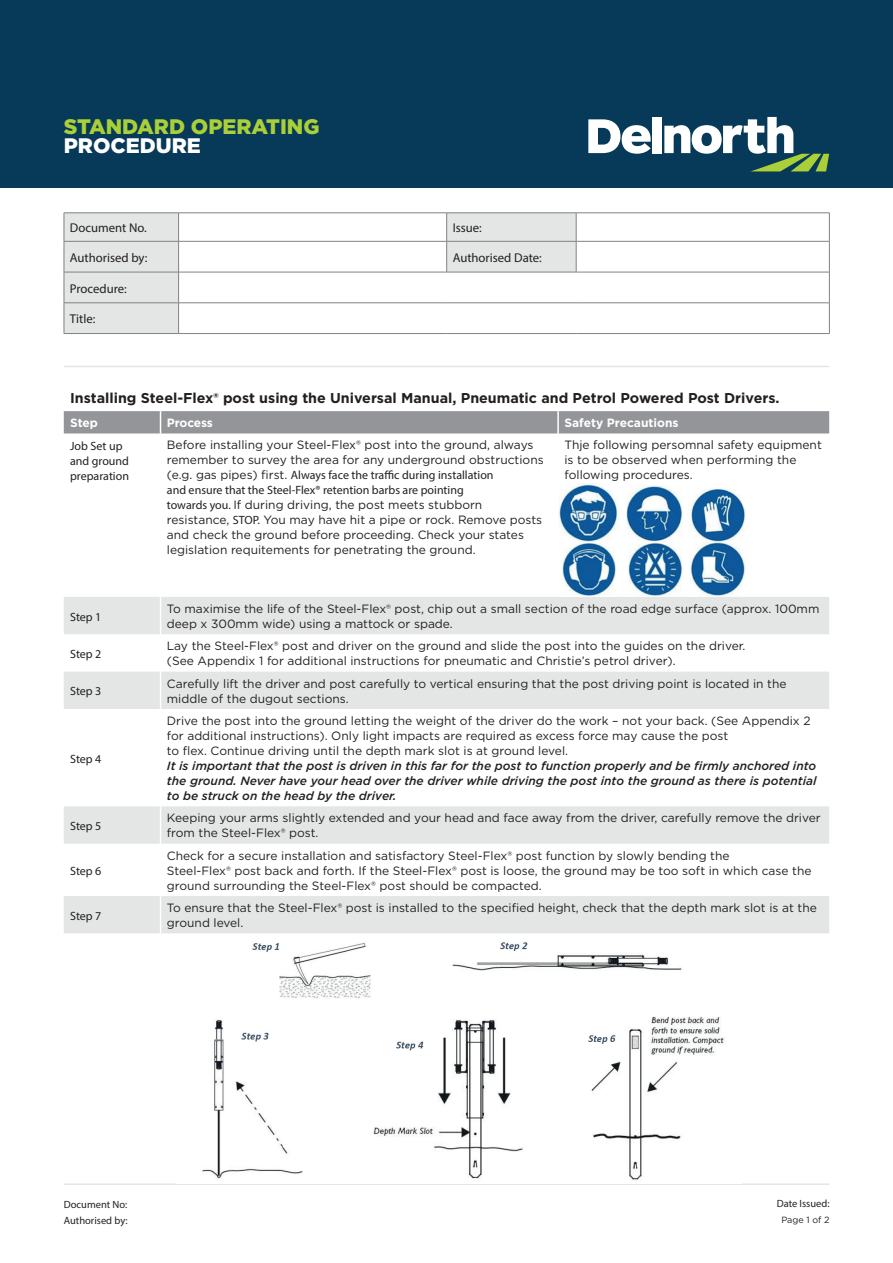
<style>
.page{position:relative;width:893px;height:1263px;background:#fff}
.page>*{position:absolute;margin:0;border:0;box-sizing:border-box;transform-origin:0 0}
.t1{font:900 21px "Gotham";color:#abcf38}
.t2{font:900 21px "Gotham";color:#fff}
.t3{font:700 14.25px "Gotham";color:#231f20}
.t4{font:12.75px "Myriad Pro";color:#231f20}
.t5{font:12px/15px "Gotham";color:#231f20}
.t6{font:italic 500 12px/15px "Gotham";color:#231f20;text-align:justify}
.t7{font:12px/15px "Myriad Pro";color:#231f20}
.t8{font:700 12px "Gotham";color:#fff}
.t9{font:10.5px/16.2px "Myriad Pro";color:#231f20}
.t10{font:9px "Gotham";color:#231f20}
.s1{font-family:"Gotham"}
.s2{font-family:"Myriad Pro"}
</style>
<div class="page">
<div style="left:0;top:0;width:893px;height:187px;background:#073a58"></div>
<svg style="left:588px;top:119px;width:63px;height:35px"></svg>
<div style="left:652px;top:117px;width:9px;height:36px;background:#fff"></div>
<svg style="left:664px;top:117px;width:165px;height:54px"></svg>
<svg style="left:64px;top:597px;width:765px;height:336px"></svg>
<div style="left:64px;top:411px;width:765px;height:22px;background:#939598"></div>
<hr style="left:557px;top:411px;width:2px;height:22px;background:#fff">
<hr style="left:160px;top:597px;width:1px;height:37px;background:#fff">
<hr style="left:160px;top:634px;width:1px;height:38px;background:#fff">
<hr style="left:160px;top:672px;width:1px;height:37px;background:#fff">
<hr style="left:160px;top:709px;width:1px;height:97px;background:#fff">
<hr style="left:160px;top:806px;width:1px;height:38px;background:#fff">
<hr style="left:160px;top:844px;width:1px;height:52px;background:#fff">
<hr style="left:160px;top:896px;width:1px;height:37px;background:#fff">
<div style="left:65px;top:214px;width:113px;height:119px;background:#e3e6e4"></div>
<svg style="left:179px;top:214px;width:650px;height:119px"></svg>
<hr style="left:64px;top:213px;width:115px;height:1px;background:#808285">
<svg style="left:64px;top:213px;width:1px;height:28px"></svg>
<hr style="left:179px;top:213px;width:268px;height:1px;background:#808285">
<svg style="left:178px;top:214px;width:1px;height:27px"></svg>
<hr style="left:447px;top:213px;width:129px;height:1px;background:#808285">
<svg style="left:446px;top:213px;width:1px;height:28px"></svg>
<hr style="left:576px;top:213px;width:254px;height:1px;background:#808285">
<svg style="left:576px;top:213px;width:1px;height:28px"></svg>
<svg style="left:829px;top:214px;width:1px;height:27px"></svg>
<hr style="left:64px;top:241px;width:115px;height:1px;background:#808285">
<hr style="left:64px;top:241px;width:1px;height:31px;background:#808285">
<hr style="left:179px;top:241px;width:268px;height:1px;background:#808285">
<hr style="left:178px;top:241px;width:1px;height:31px;background:#808285">
<hr style="left:447px;top:241px;width:129px;height:1px;background:#808285">
<hr style="left:446px;top:241px;width:1px;height:31px;background:#808285">
<hr style="left:576px;top:241px;width:254px;height:1px;background:#808285">
<hr style="left:576px;top:241px;width:1px;height:31px;background:#808285">
<hr style="left:829px;top:241px;width:1px;height:31px;background:#808285">
<hr style="left:64px;top:272px;width:115px;height:1px;background:#808285">
<hr style="left:64px;top:272px;width:1px;height:31px;background:#808285">
<hr style="left:179px;top:272px;width:268px;height:1px;background:#808285">
<hr style="left:178px;top:272px;width:1px;height:31px;background:#808285">
<hr style="left:447px;top:272px;width:129px;height:1px;background:#808285">
<hr style="left:576px;top:272px;width:254px;height:1px;background:#808285">
<hr style="left:829px;top:272px;width:1px;height:31px;background:#808285">
<hr style="left:64px;top:303px;width:115px;height:1px;background:#808285">
<hr style="left:64px;top:303px;width:1px;height:30px;background:#808285">
<hr style="left:179px;top:303px;width:268px;height:1px;background:#808285">
<hr style="left:178px;top:303px;width:1px;height:30px;background:#808285">
<hr style="left:447px;top:303px;width:129px;height:1px;background:#808285">
<hr style="left:576px;top:303px;width:254px;height:1px;background:#808285">
<hr style="left:829px;top:303px;width:1px;height:30px;background:#808285">
<hr style="left:64px;top:333px;width:115px;height:1px;background:#808285">
<hr style="left:179px;top:333px;width:268px;height:1px;background:#808285">
<hr style="left:447px;top:333px;width:129px;height:1px;background:#808285">
<hr style="left:576px;top:333px;width:254px;height:1px;background:#808285">
<hr style="left:64px;top:366px;width:765px;height:1px;background:#e3e6e4">
<hr style="left:64px;top:1183px;width:765px;height:2px;background:#e3e6e4">
<img style="left:559px;top:483px;width:187px;height:113px">
<img style="left:202px;top:942px;width:522px;height:239px">
<h1 class="t1" style="left:64px;top:112px;width:257px">STANDARD OPERATING</h1>
<h1 class="t2" style="left:64px;top:131px;width:139px">PROCEDURE</h1>
<p class="t4" style="left:70px;top:220px;width:78px">Document No.</p>
<p class="t4" style="left:453px;top:220px;width:31px">Issue:</p>
<p class="t4" style="left:70px;top:250px;width:79px">Authorised by:</p>
<p class="t4" style="left:453px;top:250px;width:91px">Authorised Date:</p>
<p class="t4" style="left:70px;top:281px;width:58px">Procedure:</p>
<p class="t4" style="left:70px;top:311px;width:27px">Title:</p>
<p class="t3" style="left:70px;top:388px;width:711px">Installing Steel-Flex® post using the Universal Manual, Pneumatic and Petrol Powered Post Drivers.</p>
<p class="t8" style="left:70px;top:415px;width:29px">Step</p>
<p class="t8" style="left:167px;top:415px;width:48px">Process</p>
<p class="t8" style="left:564px;top:415px;width:116px">Safety Precautions</p>
<p class="t7" style="left:70px;top:438px;width:60px">Job Set up and ground preparation</p>
<p class="t5" style="left:167px;top:437px;width:378px">Before installing your Steel-Flex® post into the ground, always remember to survey the area for any underground obstructions</p>
<p class="t5" style="left:564px;top:437px;width:259px">Thje following persomnal safety equipment is to be observed when performing the following procedures.</p>
<p class="t7" style="left:167px;top:468px;width:328px"><span class="s1">(e.g. gas pipes) first.</span> Always face the traffic during installation and ensure that the Steel-Flex® retention barbs are pointing</p>
<p class="t5" style="left:167px;top:497px;width:377px"><span class="s2">towards you.</span> If during driving, the post meets stubborn resistance, <span class="s2">STOP.</span> You may have hit a pipe or rock. Remove posts and check the ground before proceeding. Check your states legislation requitements for penetrating the ground.</p>
<p class="t7" style="left:70px;top:609px;width:33px">Step 1</p>
<p class="t5" style="left:167px;top:601px;width:654px">To maximise the life of the Steel-Flex® post, chip out a small section of the road edge surface (approx. 100mm deep x 300mm wide) using a mattock or spade.</p>
<p class="t7" style="left:70px;top:646px;width:33px">Step 2</p>
<p class="t5" style="left:167px;top:638px;width:580px">Lay the Steel-Flex® post and driver on the ground and slide the post into the guides on the driver. (See Appendix 1 for additional instructions for pneumatic and Christie’s petrol driver).</p>
<p class="t7" style="left:70px;top:683px;width:33px">Step 3</p>
<p class="t5" style="left:167px;top:675px;width:621px">Carefully lift the driver and post carefully to vertical ensuring that the post driving point is located in the middle of the dugout sections.</p>
<p class="t7" style="left:70px;top:751px;width:33px">Step 4</p>
<p class="t5" style="left:167px;top:713px;width:645px">Drive the post into the ground letting the weight of the driver do the work – not your back. (See Appendix 2 for additional instructions). Only light impacts are required as excess force may cause the post<br>to flex. Continue driving until the depth mark slot is at ground level.</p>
<p class="t6" style="left:167px;top:758px;width:651px">It is important that the post is driven in this far for the post to function properly and be firmly anchored into the ground. Never have your head over the driver while driving the post into the ground as there is potential to be struck on the head by the driver.</p>
<p class="t7" style="left:70px;top:818px;width:33px">Step 5</p>
<p class="t5" style="left:167px;top:810px;width:655px">Keeping your arms slightly extended and your head and face away from the driver, carefully remove the driver from the Steel-Flex® post.</p>
<p class="t7" style="left:70px;top:863px;width:33px">Step 6</p>
<p class="t5" style="left:167px;top:848px;width:646px">Check for a secure installation and satisfactory Steel-Flex® post function by slowly bending the<br>Steel-Flex® post back and forth. If the Steel-Flex® post is loose, the ground may be too soft in which case the ground surrounding the Steel-Flex® post should be compacted.</p>
<p class="t7" style="left:70px;top:908px;width:33px">Step 7</p>
<p class="t5" style="left:167px;top:900px;width:651px">To ensure that the Steel-Flex® post is installed to the specified height, check that the depth mark slot is at the ground level.</p>
<p class="t9" style="left:64px;top:1196px;width:65px">Document No:<br>Authorised by:</p>
<p class="t9" style="left:777px;top:1195px;width:54px">Date Issued:</p>
<p class="t10" style="left:781px;top:1214px;width:50px">Page 1 of 2</p>
</div>
